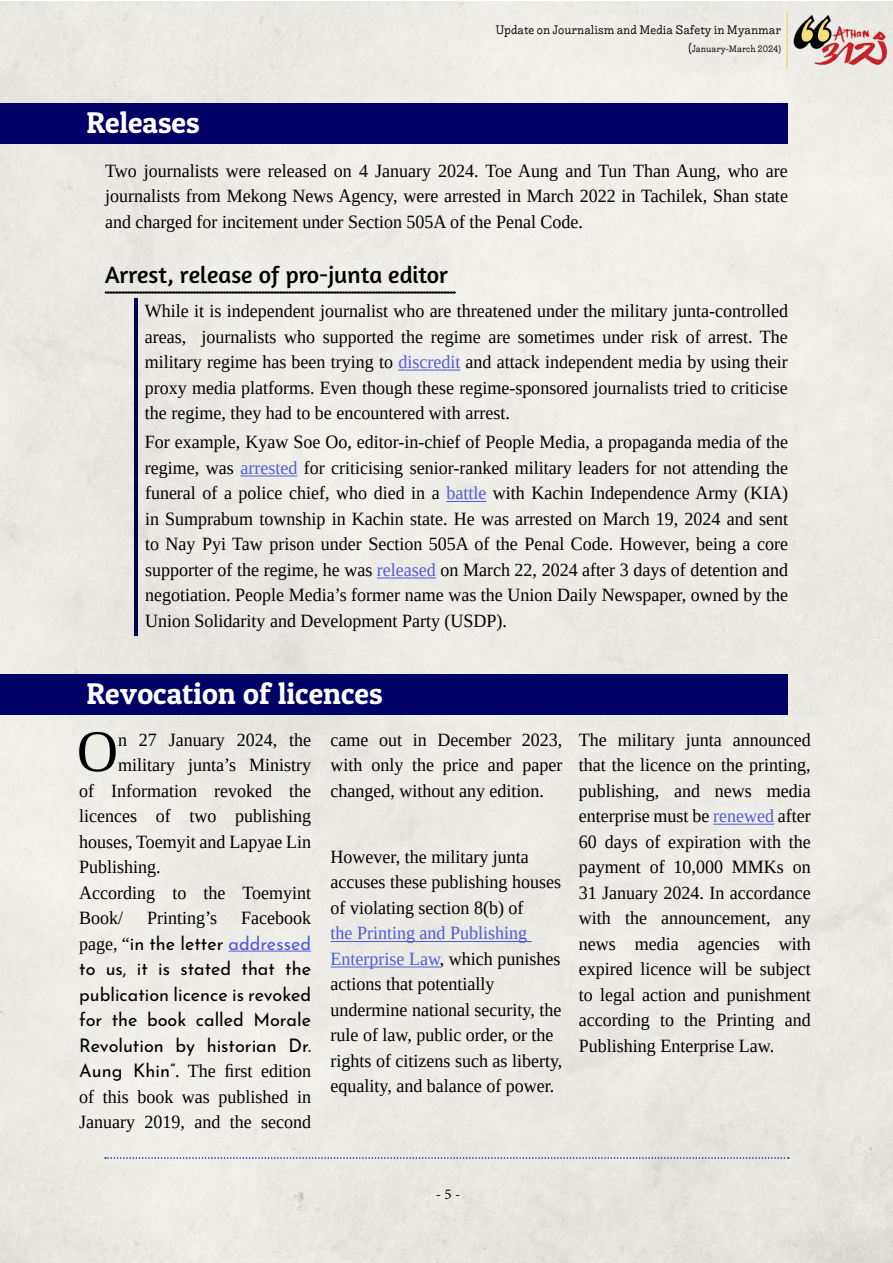
<style>
.page{position:relative;width:893px;height:1263px;background:#fff}
.page>*{position:absolute;margin:0;border:0;box-sizing:border-box;transform-origin:0 0}
.t1{font:59.25px "Liberation Serif";color:#000;scale:.96 1}
.t2{font:30px "Myanmar Tagu";color:#fff}
.t3{font:24px "Amaranth";color:#000}
.t4{font:18.75px/25.5px "Liberation Serif";color:#000;text-align:justify;scale:.96 1}
.t5{font:18.75px/25.5px "Josefin Sans";color:#000;text-align:justify;scale:.96 1}
.t6{font:15px "Minion Pro";color:#000}
.t7{font:12px "Liebe Ruth";color:#000}
.t8{font:9px "Liebe Ruth";color:#000}
.s1{font-size:12px}
.s2{color:#4f5cd6}
.s3{font-family:"Liberation Serif"}
.s4{font-family:"Josefin Sans"}
</style>
<div class="page">
<div style="left:0;top:1px;width:893px;height:1262px;background:#edebe6"></div>
<svg style="left:105px;top:1157px;width:684px;height:2px"></svg>
<img style="left:791px;top:10px;width:98px;height:59px">
<hr style="left:786px;top:11px;width:2px;height:58px;background:#f5d586">
<div style="left:0;top:104px;width:788px;height:40px;background:#006"></div>
<div style="left:0;top:674px;width:788px;height:41px;background:#006"></div>
<hr style="left:398px;top:370px;width:62px;height:1px;background:#4f5cd6">
<hr style="left:240px;top:475px;width:57px;height:1px;background:#4f5cd6">
<hr style="left:446px;top:501px;width:40px;height:1px;background:#4f5cd6">
<hr style="left:377px;top:577px;width:59px;height:1px;background:#4f5cd6">
<hr style="left:229px;top:950px;width:82px;height:1px;background:#4f5cd6">
<hr style="left:331px;top:941px;width:201px;height:1px;background:#4f5cd6">
<hr style="left:331px;top:966px;width:109px;height:1px;background:#4f5cd6">
<hr style="left:713px;top:824px;width:61px;height:1px;background:#4f5cd6">
<hr style="left:134px;top:298px;width:3px;height:337px;background:#000052">
<svg style="left:105px;top:292px;width:351px;height:1px"></svg>
<h2 class="t2" style="left:86px;top:104px;width:115px">Releases</h2>
<p class="t7" style="left:496px;top:22px;width:287px">Update on Journalism and Media Safety in Myanmar</p>
<p class="t8" style="left:688px;top:43px;width:94px"><span class="s1">(</span>January-March 2024)</p>
<p class="t4" style="left:105px;top:158px;width:713px">Two journalists were released on 4 January 2024. Toe Aung and Tun Than Aung, who are journalists from Mekong News Agency, were arrested in March 2022 in Tachilek, Shan state and charged for incitement under Section 505A of the Penal Code.</p>
<p class="t3" style="left:105px;top:261px;width:345px">Arrest, release of pro-junta editor</p>
<p class="t4" style="left:145px;top:298px;width:671px">While it is independent journalist who are threatened under the military junta-controlled areas, journalists who supported the regime are sometimes under risk of arrest. The military regime has been trying to <span class="s2">discredit</span> and attack independent media by using their proxy media platforms. Even though these regime-sponsored journalists tried to criticise the regime, they had to be encountered with arrest.</p>
<p class="t4" style="left:145px;top:429px;width:671px">For example, Kyaw Soe Oo, editor-in-chief of People Media, a propaganda media of the regime, was <span class="s2">arrested</span> for criticising senior-ranked military leaders for not attending the funeral of a police chief, who died in a <span class="s2">battle</span> with Kachin Independence Army (KIA) in Sumprabum township in Kachin state. He was arrested on March 19, 2024 and sent to Nay Pyi Taw prison under Section 505A of the Penal Code. However, being a core supporter of the regime, he was <span class="s2">released</span> on March 22, 2024 after 3 days of detention and negotiation. People Media’s former name was the Union Daily Newspaper, owned by the Union Solidarity and Development Party (USDP).</p>
<h2 class="t2" style="left:86px;top:674px;width:298px">Revocation of licences</h2>
<h1 class="t1" style="left:77px;top:713px;width:44px">O</h1>
<p class="t4" style="left:118px;top:726px;width:203px">n 27 January 2024, the</p>
<p class="t4" style="left:118px;top:752px;width:203px">military junta’s Ministry</p>
<p class="t4" style="left:79px;top:777px;width:243px">of Information revoked the</p>
<p class="t4" style="left:79px;top:803px;width:243px">licences of two publishing</p>
<p class="t4" style="left:79px;top:828px;width:243px">houses, Toemyit and Lapyae Lin</p>
<p class="t4" style="left:79px;top:854px;width:86px">Publishing.</p>
<p class="t4" style="left:79px;top:879px;width:243px">According to the Toemyint</p>
<p class="t4" style="left:79px;top:905px;width:47px">Book/</p>
<p class="t4" style="left:147px;top:905px;width:74px">Printing’s</p>
<p class="t4" style="left:241px;top:905px;width:74px">Facebook</p>
<p class="t5" style="left:79px;top:928px;width:243px"><span class="s3">page, “</span>in the letter <span class="s2">addressed </span>to us, it is stated that the publication licence is revoked for the book called Morale Revolution by historian Dr.</p>
<p class="t4" style="left:79px;top:1058px;width:243px"><span class="s4">Aung Khin”</span>. The first edition of this book was published in January 2019, and the second</p>
<p class="t4" style="left:331px;top:726px;width:243px">came out in December 2023, with only the price and paper changed, without any edition.</p>
<p class="t4" style="left:331px;top:844px;width:242px;text-align:left">However, the military junta accuses these publishing houses of violating section 8(b) of</p>
<p class="t4" style="left:331px;top:920px;width:243px;text-align:left"><span class="s2">the Printing and Publishing<br>Enterprise Law</span>, which punishes actions that potentially undermine national security, the rule of law, public order, or the rights of citizens such as liberty, equality, and balance of power.</p>
<p class="t4" style="left:579px;top:726px;width:243px">The military junta announced that the licence on the printing, publishing, and news media enterprise must be <span class="s2">renewed</span> after 60 days of expiration with the payment of 10,000 MMKs on 31 January 2024. In accordance with the announcement, any news media agencies with expired licence will be subject to legal action and punishment according to the Printing and Publishing Enterprise Law.</p>
<p class="t6" style="left:436px;top:1184px;width:26px">- 5 -</p>
</div>
